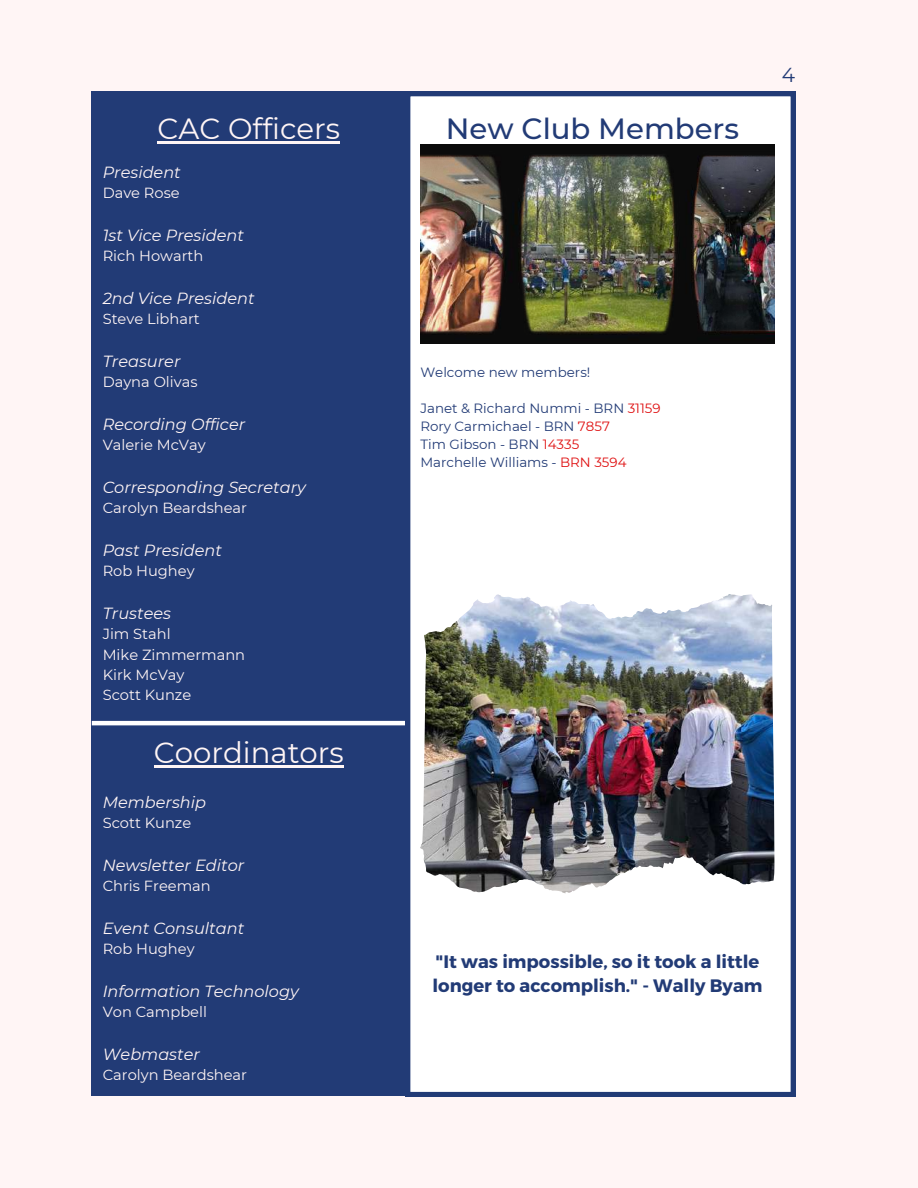
<style>
.page{position:relative;width:918px;height:1188px;background:#fff5f5}
.page>*{position:absolute;margin:0;border:0;box-sizing:border-box;transform-origin:0 0}
.t1{font:29.25px "Montserrat";color:#fff5f5}
.t2{font:500 29.25px "Montserrat";color:#223b76}
.t3{font:20.25px "Montserrat";color:#223b76}
.t4{font:700 18px/24.8px "Montserrat";color:#223b76}
.t5{font:italic 16.2px "Montserrat";color:#fff5f5}
.t6{font:14.7px/20.2px "Montserrat";color:#fff5f5}
.t7{font:13.35px/17.9px "Montserrat";color:#223b76}
.s1{color:#df1011}
</style>
<div class="page">
<div style="left:92px;top:92px;width:314px;height:1004px;background:#223b76"></div>
<hr style="left:92px;top:721px;width:314px;height:4px;background:#fff">
<svg style="left:406px;top:92px;width:389px;height:1004px"></svg>
<img style="left:420px;top:145px;width:355px;height:199px">
<img style="left:502px;top:594px;width:272px;height:265px">
<hr style="left:158px;top:141px;width:182px;height:2px;background:#fff5f5">
<hr style="left:154px;top:765px;width:190px;height:2px;background:#fff5f5">
<h1 class="t1" style="left:158px;top:110px;width:184px">CAC Officers</h1>
<p class="t5" style="left:103px;top:162px;width:80px">President</p>
<p class="t6" style="left:103px;top:183px;width:79px">Dave Rose</p>
<p class="t5" style="left:103px;top:225px;width:143px">1st Vice President</p>
<p class="t6" style="left:103px;top:246px;width:102px">Rich Howarth</p>
<p class="t5" style="left:103px;top:288px;width:153px">2nd Vice President</p>
<p class="t6" style="left:103px;top:309px;width:99px">Steve Libhart</p>
<p class="t5" style="left:103px;top:351px;width:79px">Treasurer</p>
<p class="t6" style="left:103px;top:372px;width:96px">Dayna Olivas</p>
<p class="t5" style="left:103px;top:414px;width:144px">Recording Officer</p>
<p class="t6" style="left:103px;top:435px;width:105px">Valerie McVay</p>
<p class="t5" style="left:103px;top:477px;width:205px">Corresponding Secretary</p>
<p class="t6" style="left:103px;top:498px;width:146px">Carolyn Beardshear</p>
<p class="t5" style="left:103px;top:540px;width:121px">Past President</p>
<p class="t6" style="left:103px;top:561px;width:93px">Rob Hughey</p>
<p class="t5" style="left:103px;top:603px;width:70px">Trustees</p>
<p class="t6" style="left:103px;top:624px;width:144px">Jim Stahl<br>Mike Zimmermann<br>Kirk McVay<br>Scott Kunze</p>
<h1 class="t1" style="left:154px;top:735px;width:191px">Coordinators</h1>
<p class="t5" style="left:103px;top:792px;width:105px">Membership</p>
<p class="t6" style="left:103px;top:813px;width:90px">Scott Kunze</p>
<p class="t5" style="left:103px;top:855px;width:143px">Newsletter Editor</p>
<p class="t6" style="left:103px;top:876px;width:110px">Chris Freeman</p>
<p class="t5" style="left:103px;top:918px;width:143px">Event Consultant</p>
<p class="t6" style="left:103px;top:939px;width:93px">Rob Hughey</p>
<p class="t5" style="left:103px;top:981px;width:198px">Information Technology</p>
<p class="t6" style="left:103px;top:1002px;width:106px">Von Campbell</p>
<p class="t5" style="left:103px;top:1044px;width:99px">Webmaster</p>
<p class="t6" style="left:103px;top:1065px;width:146px">Carolyn Beardshear</p>
<h1 class="t2" style="left:446px;top:110px;width:295px">New Club Members</h1>
<p class="t3" style="left:782px;top:63px;width:15px">4</p>
<p class="t7" style="left:420px;top:364px;width:171px">Welcome new members!</p>
<p class="t7" style="left:420px;top:399px;width:242px">Janet &amp; Richard Nummi - BRN <span class="s1">31159<br></span>Rory Carmichael - BRN <span class="s1">7857<br></span>Tim Gibson - BRN <span class="s1">14335<br></span>Marchelle Williams - <span class="s1">BRN 3594</span></p>
<p class="t4" style="left:432px;top:948px;width:332px">"It was impossible, so it took a little longer to accomplish." - Wally Byam</p>
</div>
